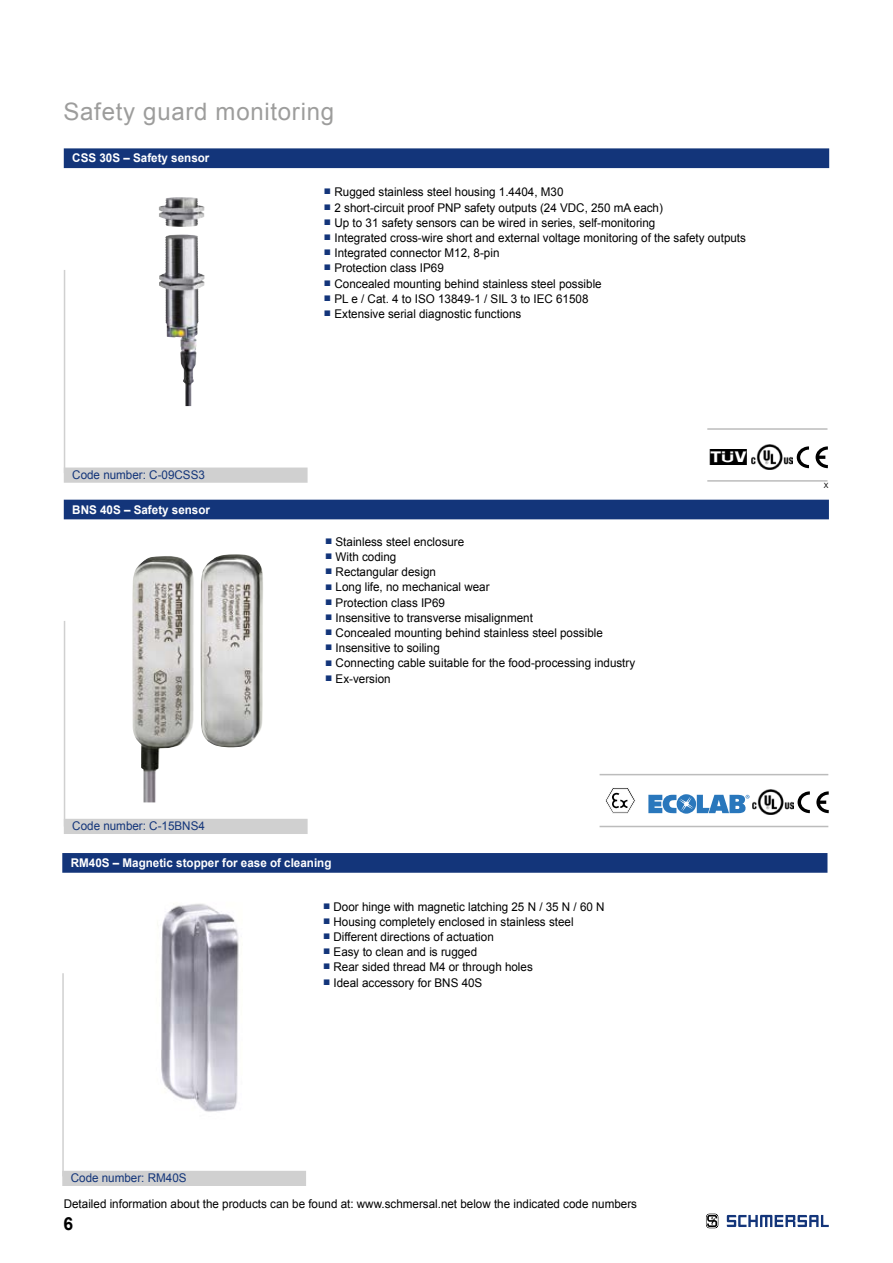
<style>
.page{position:relative;width:893px;height:1263px;background:#fff}
.page>*{position:absolute;margin:0;border:0;box-sizing:border-box;transform-origin:0 0}
.t1{font:24px "Arial";letter-spacing:.03em;color:#9d9d9c}
.t2{font:22.65px "Signmaster Regulr";color:#000}
.t3{font:700 18px "Arial";color:#000}
.t4{font:12px "Arial";color:#000}
.t5{font:700 12px "Arial";color:#fff}
.t6{font:12px "Arial";color:#13357a}
.t7{font:7.2px "Arial";color:#000}
</style>
<div class="page">
<svg style="left:706px;top:1213px;width:12px;height:15px"></svg>
<svg style="left:727px;top:1215px;width:102px;height:12px"></svg>
<img style="left:132px;top:554px;width:131px;height:248px">
<div style="left:64px;top:819px;width:244px;height:15px;background:#d0d0d0"></div>
<div style="left:64px;top:500px;width:765px;height:19px;background:#13357a"></div>
<hr style="left:64px;top:621px;width:1px;height:205px;background:#d0d0d0">
<div style="left:64px;top:467px;width:244px;height:16px;background:#d0d0d0"></div>
<div style="left:64px;top:148px;width:765px;height:20px;background:#13357a"></div>
<img style="left:159px;top:197px;width:46px;height:90px">
<hr style="left:64px;top:270px;width:1px;height:203px;background:#d0d0d0">
<img style="left:752px;top:444px;width:41px;height:25px">
<svg style="left:797px;top:446px;width:12px;height:22px"></svg>
<svg style="left:816px;top:446px;width:12px;height:22px"></svg>
<hr style="left:707px;top:428px;width:120px;height:2px;background:#bcbcbc">
<hr style="left:707px;top:480px;width:120px;height:2px;background:#bcbcbc">
<div style="left:62px;top:1171px;width:244px;height:15px;background:#d0d0d0"></div>
<div style="left:62px;top:853px;width:765px;height:20px;background:#13357a"></div>
<hr style="left:62px;top:973px;width:2px;height:203px;background:#d0d0d0">
<img style="left:161px;top:903px;width:78px;height:209px">
<svg style="left:605px;top:788px;width:30px;height:25px"></svg>
<svg style="left:648px;top:794px;width:101px;height:19px"></svg>
<img style="left:753px;top:790px;width:40px;height:25px">
<svg style="left:798px;top:791px;width:12px;height:22px"></svg>
<svg style="left:816px;top:791px;width:13px;height:22px"></svg>
<hr style="left:600px;top:774px;width:228px;height:1px;background:#bcbcbc">
<hr style="left:600px;top:826px;width:228px;height:1px;background:#bcbcbc">
<h1 class="t1" style="left:64px;top:96px;width:272px">Safety guard monitoring</h1>
<p class="t5" style="left:72px;top:150px;width:139px">CSS 30S – Safety sensor</p>
<p class="t6" style="left:72px;top:467px;width:134px">Code number: C-09CSS3</p>
<p class="t5" style="left:72px;top:501px;width:139px">BNS 40S – Safety sensor</p>
<p class="t6" style="left:72px;top:818px;width:134px">Code number: C-15BNS4</p>
<p class="t4" style="left:324px;top:184px;width:241px"><sup>■</sup> Rugged stainless steel housing 1.4404, M30</p>
<p class="t4" style="left:324px;top:199px;width:341px"><sup>■</sup> 2 short-circuit proof PNP safety outputs (24 VDC, 250 mA each)</p>
<p class="t4" style="left:324px;top:215px;width:333px"><sup>■</sup> Up to 31 safety sensors can be wired in series, self-monitoring</p>
<p class="t4" style="left:324px;top:230px;width:424px"><sup>■</sup> Integrated cross-wire short and external voltage monitoring of the safety outputs</p>
<p class="t4" style="left:324px;top:245px;width:177px"><sup>■</sup> Integrated connector M12, 8-pin</p>
<p class="t4" style="left:324px;top:260px;width:121px"><sup>■</sup> Protection class IP69</p>
<p class="t4" style="left:324px;top:275px;width:279px"><sup>■</sup> Concealed mounting behind stainless steel possible</p>
<p class="t4" style="left:324px;top:291px;width:266px"><sup>■</sup> PL e / Cat. 4 to ISO 13849-1 / SIL 3 to IEC 61508</p>
<p class="t4" style="left:324px;top:306px;width:199px"><sup>■</sup> Extensive serial diagnostic functions</p>
<p class="t4" style="left:325px;top:534px;width:141px"><sup>■</sup> Stainless steel enclosure</p>
<p class="t4" style="left:325px;top:549px;width:73px"><sup>■</sup> With coding</p>
<p class="t4" style="left:325px;top:564px;width:112px"><sup>■</sup> Rectangular design</p>
<p class="t4" style="left:325px;top:579px;width:166px"><sup>■</sup> Long life, no mechanical wear</p>
<p class="t4" style="left:325px;top:595px;width:121px"><sup>■</sup> Protection class IP69</p>
<p class="t4" style="left:325px;top:610px;width:209px"><sup>■</sup> Insensitive to transverse misalignment</p>
<p class="t4" style="left:325px;top:625px;width:279px"><sup>■</sup> Concealed mounting behind stainless steel possible</p>
<p class="t4" style="left:325px;top:640px;width:116px"><sup>■</sup> Insensitive to soiling</p>
<p class="t4" style="left:325px;top:655px;width:312px"><sup>■</sup> Connecting cable suitable for the food-processing industry</p>
<p class="t4" style="left:325px;top:670px;width:67px"><sup>■</sup> Ex-version</p>
<h2 class="t2" style="left:709px;top:444px;width:41px">F</h2>
<p class="t5" style="left:71px;top:855px;width:262px">RM40S – Magnetic stopper for ease of cleaning</p>
<p class="t4" style="left:323px;top:898px;width:283px"><sup>■</sup> Door hinge with magnetic latching 25 N / 35 N / 60 N</p>
<p class="t4" style="left:323px;top:914px;width:252px"><sup>■</sup> Housing completely enclosed in stainless steel</p>
<p class="t4" style="left:323px;top:929px;width:172px"><sup>■</sup> Different directions of actuation</p>
<p class="t4" style="left:323px;top:944px;width:156px"><sup>■</sup> Easy to clean and is rugged</p>
<p class="t4" style="left:323px;top:959px;width:211px"><sup>■</sup> Rear sided thread M4 or through holes</p>
<p class="t4" style="left:323px;top:974px;width:161px"><sup>■</sup> Ideal accessory for BNS 40S</p>
<p class="t6" style="left:71px;top:1170px;width:117px">Code number: RM40S</p>
<p class="t4" style="left:64px;top:1196px;width:575px">Detailed information about the products can be found at: www.schmersal.net below the indicated code numbers</p>
<h3 class="t3" style="left:63px;top:1211px;width:11px">6</h3>
<p class="t7" style="left:824px;top:481px;width:6px">X</p>
</div>
